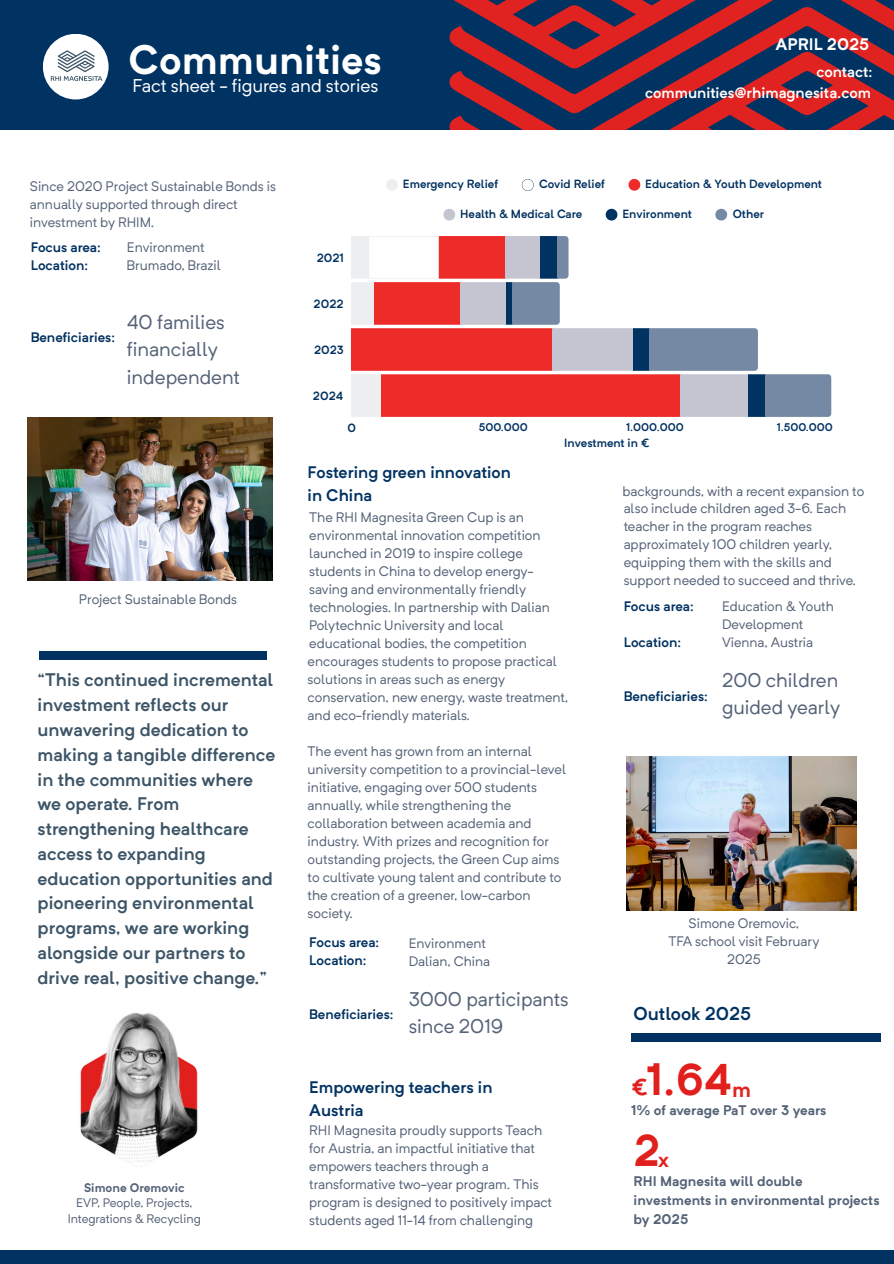
<style>
.page{position:relative;width:894px;height:1264px;background:#fff}
.page>*{position:absolute;margin:0;border:0;box-sizing:border-box;transform-origin:0 0}
.t1{font:700 43.8px "Neutrif Pro";color:#e1201e}
.t2{font:700 40.5px "Neutrif Pro";color:#fff}
.t3{font:600 36px "Neutrif Pro";color:#fff}
.t4{font:700 22.8px "Neutrif Pro";color:#e1201e}
.t5{font:21.3px "Neutrif Pro";color:#fff}
.t6{font:700 21.3px "Neutrif Pro";color:#e02320}
.t7{font:19.65px/27px "Neutrif Pro";color:#556378}
.t8{font:19.5px/27px "Neutrif Pro";color:#556378}
.t9{font:18.3px "Neutrif Pro";color:#fff}
.t10{font:600 18.3px "Neutrif Pro";color:#003262}
.t11{font:600 18px/24.8px "Neutrif Pro";color:#3d5567}
.t12{font:600 16.5px/22.5px "Neutrif Pro";color:#003262}
.t13{font:700 16.5px "Neutrif Pro";color:#fefefe}
.t14{font:600 15px "Neutrif Pro";color:#fefefe}
.t15{font:700 13.8px/19.2px "Neutrif Pro";color:#556378}
.t16{font:13.65px/18px "Neutrif Pro";color:#556378}
.t17{font:600 13.65px "Neutrif Pro";color:#003160}
.t18{font:13.5px/18px "Neutrif Pro";color:#556378}
.t19{font:12.3px/16.4px "Neutrif Pro";color:#556378;text-align:center}
.t20{font:700 12.3px "Neutrif Pro";color:#556378}
.t21{font:600 11.7px "Neutrif Pro";color:#003160}
.t22{font:600 10.95px "Neutrif Pro";color:#003262}
</style>
<div class="page">
<div style="left:0;top:1249px;width:893px;height:14px;background:#003262"></div>
<img style="left:27px;top:417px;width:245px;height:164px">
<img style="left:626px;top:756px;width:230px;height:154px">
<img style="left:80px;top:1012px;width:118px;height:155px">
<div style="left:39px;top:651px;width:227px;height:9px;background:#003160"></div>
<svg style="left:386px;top:179px;width:12px;height:12px"></svg>
<svg style="left:523px;top:179px;width:10px;height:12px"></svg>
<svg style="left:628px;top:179px;width:12px;height:12px"></svg>
<svg style="left:443px;top:209px;width:12px;height:11px"></svg>
<svg style="left:605px;top:209px;width:12px;height:11px"></svg>
<svg style="left:715px;top:209px;width:12px;height:11px"></svg>
<svg style="left:352px;top:236px;width:479px;height:181px"></svg>
<div style="left:631px;top:1033px;width:249px;height:8px;background:#003160"></div>
<div style="left:521px;top:179px;width:12px;height:12px;border:1px solid #556378;border-radius:50%"></div>
<div style="left:368px;top:236px;width:70px;height:43px;border:1px solid #eceef0"></div>
<div style="left:0;top:0;width:893px;height:130px;background:#003262"></div>
<svg style="left:449px;top:0;width:444px;height:129px"></svg>
<div style="left:43px;top:34px;width:66px;height:65px;background:#fff;border-radius:50%"></div>
<svg style="left:50px;top:50px;width:52px;height:31px"></svg>
<h3 class="t3" style="left:125px;top:35px;width:224px">Communities</h3>
<h1 class="t13" style="left:775px;top:34px;width:95px">APRIL 2025</h1>
<p class="t2" style="left:128px;top:35px;width:255px">Communities</p>
<p class="t5" style="left:130px;top:71px;width:102px">Fact Sheet</p>
<p class="t14" style="left:816px;top:66px;width:57px">contact:</p>
<h5 class="t14" style="left:645px;top:86px;width:227px">communities@rhimagnesita.com</h5>
<p class="t9" style="left:132px;top:79px;width:247px">Fact sheet - figures and stories</p>
<p class="t16" style="left:30px;top:179px;width:248px">Since 2020 Project Sustainable Bonds is annually supported through direct investment by RHIM.</p>
<p class="t21" style="left:403px;top:179px;width:97px">Emergency Relief</p>
<p class="t21" style="left:539px;top:179px;width:67px">Covid Relief</p>
<p class="t21" style="left:645px;top:179px;width:178px">Education &amp; Youth Development</p>
<p class="t21" style="left:460px;top:209px;width:123px">Health &amp; Medical Care</p>
<p class="t21" style="left:622px;top:209px;width:71px">Environment</p>
<p class="t21" style="left:732px;top:209px;width:33px">Other</p>
<p class="t17" style="left:31px;top:242px;width:71px">Focus area:</p>
<p class="t17" style="left:31px;top:260px;width:59px">Location:</p>
<p class="t16" style="left:127px;top:239px;width:79px">Environment</p>
<p class="t16" style="left:127px;top:257px;width:96px">Brumado, Brazil</p>
<p class="t17" style="left:31px;top:332px;width:86px">Beneficiaries:</p>
<p class="t7" style="left:127px;top:311px;width:114px">40 families financially independent</p>
<p class="t16" style="left:79px;top:592px;width:160px">Project Sustainable Bonds</p>
<h4 class="t11" style="left:38px;top:669px;width:239px">“This continued incremental investment reflects our unwavering dedication to making a tangible difference in the communities where we operate. From strengthening healthcare access to expanding education opportunities and pioneering environmental programs, we are working alongside our partners to drive real, positive change.”</h4>
<p class="t20" style="left:84px;top:1179px;width:102px">Simone Oremovic</p>
<p class="t19" style="left:68px;top:1195px;width:135px">EVP, People, Projects,<br>Integrations &amp; Recycling</p>
<p class="t21" style="left:316px;top:253px;width:29px">2021</p>
<p class="t21" style="left:313px;top:299px;width:31px">2022</p>
<p class="t21" style="left:314px;top:345px;width:31px">2023</p>
<p class="t21" style="left:313px;top:391px;width:32px">2024</p>
<p class="t21" style="left:347px;top:423px;width:10px">0</p>
<p class="t21" style="left:477px;top:423px;width:51px">500000</p>
<p class="t21" style="left:623px;top:423px;width:57px">1000000</p>
<p class="t21" style="left:774px;top:423px;width:56px">1500000</p>
<h5 class="t22" style="left:478px;top:423px;width:50px">500.000</h5>
<h5 class="t22" style="left:626px;top:423px;width:59px">1.000.000</h5>
<h5 class="t22" style="left:776px;top:423px;width:57px">1.500.000</h5>
<p class="t21" style="left:564px;top:438px;width:87px">Investment in €</p>
<p class="t12" style="left:307px;top:463px;width:205px">Fostering green innovation in China</p>
<p class="t16" style="left:309px;top:509px;width:242px">The RHI Magnesita Green Cup is an environmental innovation competition launched in 2019 to inspire college students in China to develop energy&shy;saving and environmentally friendly technologies. In partnership with Dalian Polytechnic University and local educational bodies, the competition</p>
<p class="t16" style="left:623px;top:500px;width:234px">also include children aged 3-6. Each teacher in the program reaches approximately 100 children yearly, equipping them with the skills and support needed to succeed and thrive.</p>
<p class="t16" style="left:622px;top:484px;width:243px">backgrounds, with a recent expansion to</p>
<p class="t17" style="left:623px;top:600px;width:71px">Focus area:</p>
<p class="t17" style="left:623px;top:636px;width:59px">Location:</p>
<p class="t18" style="left:721px;top:598px;width:113px">Education &amp; Youth<br>Development</p>
<p class="t18" style="left:721px;top:634px;width:92px">Vienna, Austria</p>
<p class="t8" style="left:721px;top:669px;width:119px">200 children guided yearly</p>
<p class="t16" style="left:307px;top:653px;width:262px">encourages students to propose practical solutions in areas such as energy conservation, new energy, waste treatment, and eco-friendly materials.</p>
<p class="t16" style="left:307px;top:743px;width:260px">The event has grown from an internal university competition to a provincial-level initiative, engaging over 500 students annually, while strengthening the collaboration between academia and industry. With prizes and recognition for outstanding projects, the Green Cup aims to cultivate young talent and contribute to the creation of a greener, low-carbon society.</p>
<p class="t17" style="left:623px;top:690px;width:86px">Beneficiaries:</p>
<h3 class="t16" style="left:688px;top:915px;width:112px">Simone Oremovic,</h3>
<p class="t16" style="left:668px;top:933px;width:152px;text-align:center">TFA school visit February<br>2025</p>
<p class="t17" style="left:309px;top:936px;width:71px">Focus area:</p>
<h3 class="t17" style="left:309px;top:954px;width:59px">Location:</h3>
<p class="t18" style="left:408px;top:935px;width:79px">Environment</p>
<p class="t18" style="left:408px;top:953px;width:83px">Dalian, China</p>
<p class="t8" style="left:408px;top:987px;width:161px">3000 participants since 2019</p>
<p class="t10" style="left:633px;top:1006px;width:119px">Outlook 2025</p>
<p class="t17" style="left:309px;top:1008px;width:86px">Beneficiaries:</p>
<h5 class="t12" style="left:309px;top:1078px;width:185px">Empowering teachers in<br>Austria</h5>
<p class="t16" style="left:309px;top:1122px;width:244px">RHI Magnesita proudly supports Teach for Austria, an impactful initiative that empowers teachers through a transformative two-year program. This program is designed to positively impact students aged 11-14 from challenging</p>
<h2 class="t1" style="left:646px;top:1053px;width:87px">1.64</h2>
<h1 class="t15" style="left:631px;top:1100px;width:197px">1% of average PaT over 3 years</h1>
<h3 class="t4" style="left:631px;top:1072px;width:18px">€</h3>
<h6 class="t6" style="left:732px;top:1076px;width:20px">m</h6>
<p class="t1" style="left:633px;top:1123px;width:28px">2</p>
<p class="t15" style="left:633px;top:1171px;width:247px">RHI Magnesita will double investments in environmental projects by 2025</p>
<p class="t6" style="left:658px;top:1146px;width:12px">x</p>
</div>
